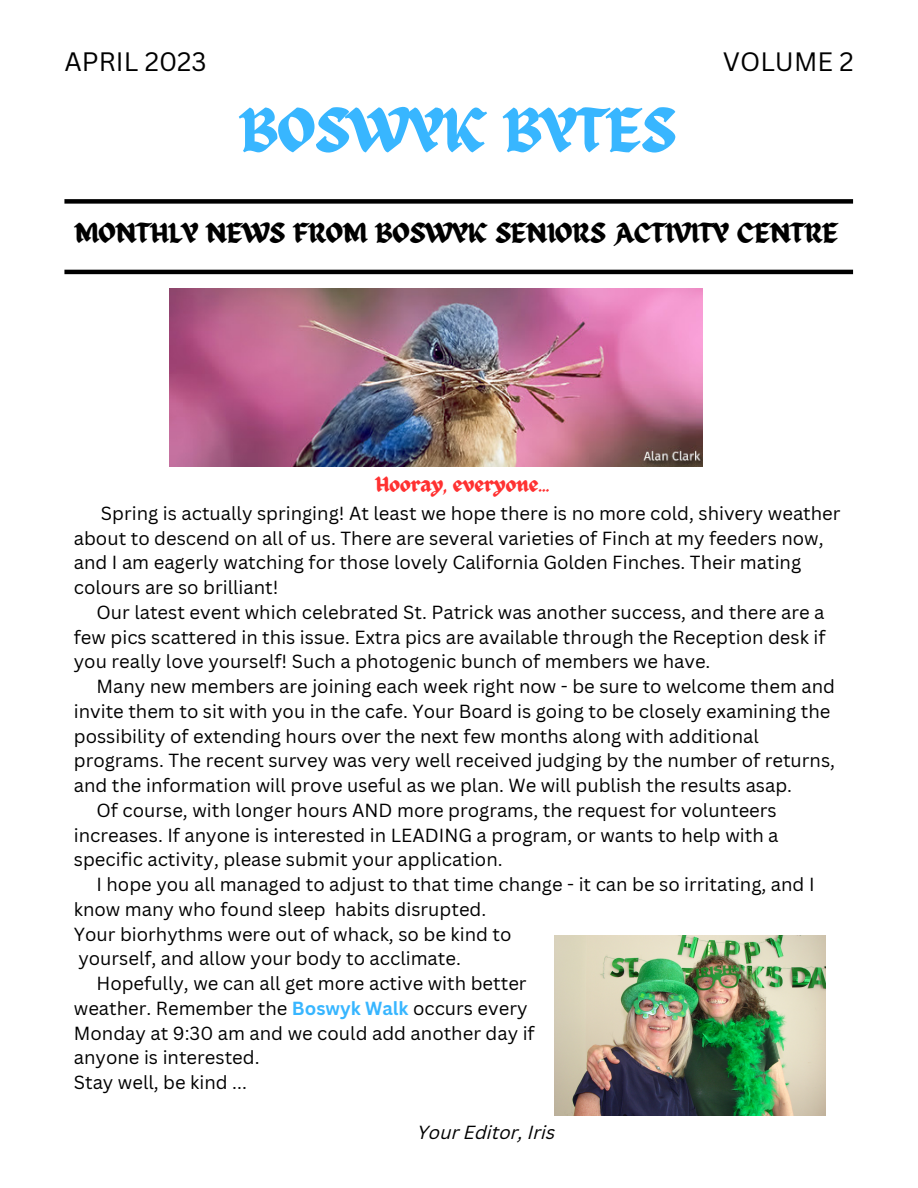
<style>
.page{position:relative;width:918px;height:1188px;background:#fff}
.page>*{position:absolute;margin:0;border:0;box-sizing:border-box;transform-origin:0 0}
.t1{font:61.2px "ED Celandine";color:#38b6ff}
.t2{font:27.75px "ED Celandine";color:#000}
.t3{font:25.95px "Canva Sans";color:#000}
.t4{font:21.45px "ED Celandine";color:#ff3131}
.t5{font:18.45px/24.8px "Canva Sans";color:#000}
.t6{font:italic 18.45px "Canva Sans";color:#000}
.s1{font-weight:700;color:#38b6ff}
</style>
<div class="page">
<div style="left:64px;top:199px;width:789px;height:5px;background:#000"></div>
<hr style="left:64px;top:270px;width:789px;height:4px;background:#000">
<img style="left:169px;top:289px;width:533px;height:177px">
<img style="left:555px;top:936px;width:271px;height:180px">
<h3 class="t3" style="left:64px;top:43px;width:144px">APRIL 2023</h3>
<h3 class="t3" style="left:723px;top:43px;width:132px">VOLUME 2</h3>
<h1 class="t1" style="left:240px;top:97px;width:437px">BOSWYK BYTES</h1>
<h2 class="t2" style="left:75px;top:218px;width:765px">MONTHLY NEWS FROM BOSWYK SENIORS ACTIVITY CENTRE</h2>
<p class="t4" style="left:376px;top:472px;width:175px">Hooray, everyone...</p>
<p class="t5" style="left:74px;top:500px;width:768px;text-indent:27px">Spring is actually springing! At least we hope there is no more cold, shivery weather about to descend on all of us. There are several varieties of Finch at my feeders now, and I am eagerly watching for those lovely California Golden Finches. Their mating colours are so brilliant!</p>
<p class="t5" style="left:74px;top:599px;width:753px;text-align:justify;text-indent:23px">Our latest event which celebrated St. Patrick was another success, and there are a few pics scattered in this issue. Extra pics are available through the Reception desk if you really love yourself! Such a photogenic bunch of members we have.</p>
<p class="t5" style="left:96px;top:674px;width:740px">Many new members are joining each week right now - be sure to welcome them and</p>
<p class="t5" style="left:74px;top:698px;width:758px">invite them to sit with you in the cafe. Your Board is going to be closely examining the</p>
<p class="t5" style="left:74px;top:723px;width:686px">possibility of extending hours over the next few months along with additional</p>
<p class="t5" style="left:74px;top:748px;width:763px">programs. The recent survey was very well received judging by the number of returns,</p>
<p class="t5" style="left:74px;top:773px;width:720px">and the information will prove useful as we plan. We will publish the results asap.</p>
<p class="t5" style="left:96px;top:797px;width:682px">Of course, with longer hours AND more programs, the request for volunteers</p>
<p class="t5" style="left:74px;top:822px;width:706px">increases. If anyone is interested in LEADING a program, or wants to help with a</p>
<p class="t5" style="left:74px;top:847px;width:430px">specific activity, please submit your application.</p>
<p class="t5" style="left:96px;top:872px;width:720px">I hope you all managed to adjust to that time change - it can be so irritating, and I</p>
<p class="t5" style="left:74px;top:896px;width:414px">know many who found sleep habits disrupted.</p>
<p class="t5" style="left:74px;top:921px;width:439px">Your biorhythms were out of whack, so be kind to</p>
<p class="t5" style="left:78px;top:946px;width:384px">yourself, and allow your body to acclimate.</p>
<p class="t5" style="left:96px;top:971px;width:432px">Hopefully, we can all get more active with better</p>
<p class="t5" style="left:74px;top:995px;width:455px">weather. Remember the <span class="s1">Boswyk Walk</span> occurs every</p>
<p class="t5" style="left:74px;top:1020px;width:462px">Monday at 9:30 am and we could add another day if</p>
<p class="t5" style="left:74px;top:1045px;width:187px">anyone is interested.</p>
<p class="t5" style="left:74px;top:1070px;width:175px">Stay well, be kind ...</p>
<p class="t6" style="left:418px;top:1124px;width:139px">Your Editor, Iris</p>
</div>
